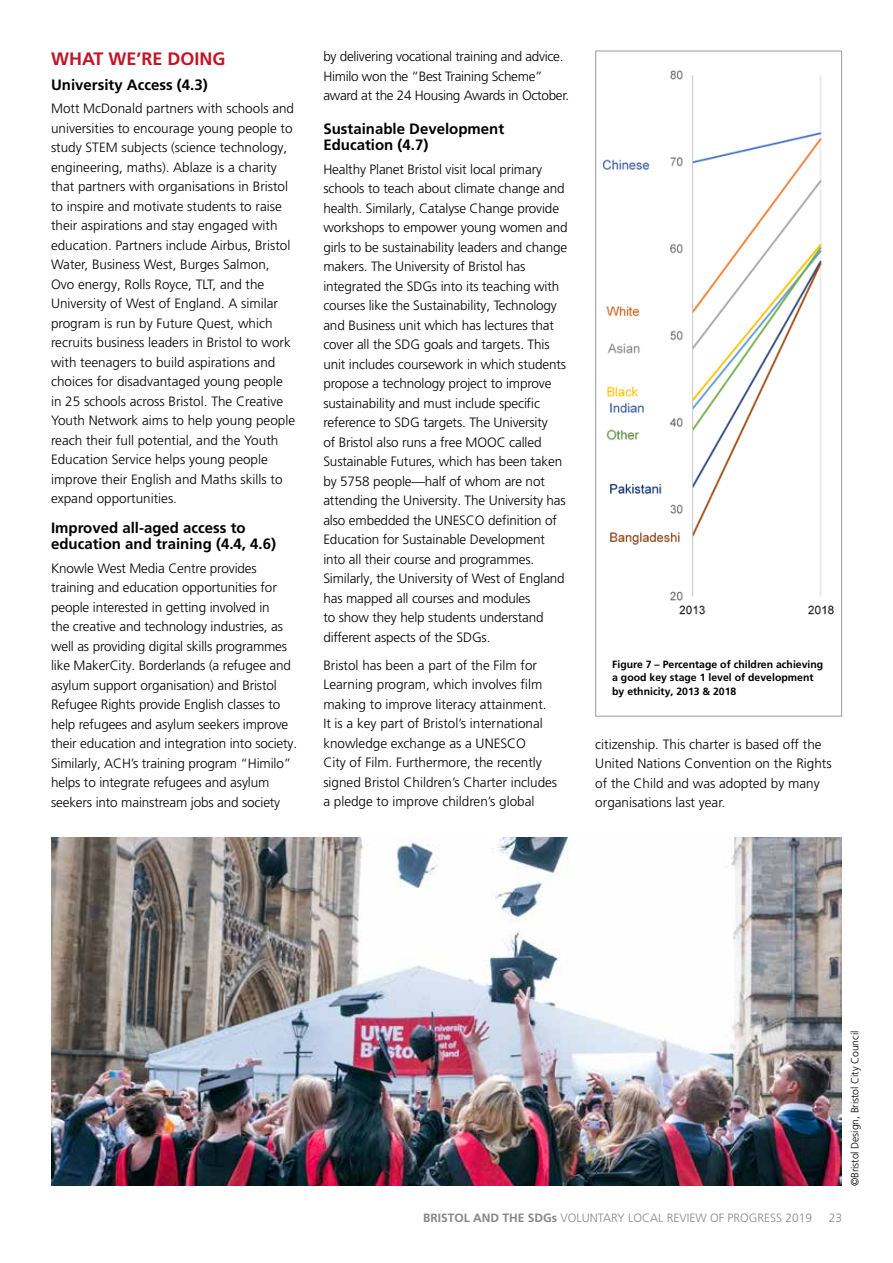
<style>
.page{position:relative;width:893px;height:1263px;background:#fff}
.page>*{position:absolute;margin:0;border:0;box-sizing:border-box;transform-origin:0 0}
.t1{font:700 18px "Frutiger LT Pro";color:#c11628}
.t2{font:700 15px/16.5px "Frutiger LT Pro";color:#000}
.t3{font:300 13.5px/19.5px "Frutiger LT Pro";letter-spacing:-.01em;color:#000}
.t4{font:300 12px "Frutiger LT Pro";color:#878787}
.t5{font:700 10.5px/13.5px "Frutiger LT Pro";color:#000}
.t6{font:300 10.5px "Frutiger LT Pro";letter-spacing:-.01em;color:#000}
.s1{font-weight:700}
</style>
<div class="page">
<img style="left:51px;top:838px;width:791px;height:348px">
<div style="left:595px;top:51px;width:247px;height:665px;border:1px solid #9d9d9c"></div>
<img style="left:602px;top:70px;width:232px;height:545px">
<h1 class="t1" style="left:51px;top:48px;width:176px">WHAT WE’RE DOING</h1>
<p class="t2" style="left:51px;top:76px;width:158px">University Access (4.3)</p>
<p class="t3" style="left:51px;top:99px;width:246px">Mott McDonald partners with schools and universities to encourage young people to study STEM subjects (science technology, engineering, maths). Ablaze is a charity that partners with organisations in Bristol to inspire and motivate students to raise their aspirations and stay engaged with education. Partners include Airbus, Bristol Water, Business West, Burges Salmon, Ovo energy, Rolls Royce, TLT, and the University of West of England. A similar program is run by Future Quest, which recruits business leaders in Bristol to work with teenagers to build aspirations and choices for disadvantaged young people in 25 schools across Bristol. The Creative Youth Network aims to help young people reach their full potential, and the Youth Education Service helps young people improve their English and Maths skills to expand opportunities.</p>
<p class="t2" style="left:51px;top:519px;width:227px">Improved all-aged access to education and training (4.4, 4.6)</p>
<p class="t3" style="left:51px;top:558px;width:248px">Knowle West Media Centre provides training and education opportunities for people interested in getting involved in<br>the creative and technology industries, as well as providing digital skills programmes like MakerCity. Borderlands (a refugee and asylum support organisation) and Bristol Refugee Rights provide English classes to help refugees and asylum seekers improve their education and integration into society.<br>Similarly, ACH’s training program “Himilo” helps to integrate refugees and asylum seekers into mainstream jobs and society</p>
<p class="t3" style="left:323px;top:47px;width:247px">by delivering vocational training and advice.<br>Himilo won the “Best Training Scheme” award at the 24 Housing Awards in October.</p>
<p class="t2" style="left:323px;top:120px;width:182px">Sustainable Development<br>Education (4.7)</p>
<p class="t3" style="left:323px;top:160px;width:246px">Healthy Planet Bristol visit local primary schools to teach about climate change and health. Similarly, Catalyse Change provide workshops to empower young women and girls to be sustainability leaders and change makers. The University of Bristol has integrated the SDGs into its teaching with courses like the Sustainability, Technology and Business unit which has lectures that cover all the SDG goals and targets. This unit includes coursework in which students propose a technology project to improve sustainability and must include specific reference to SDG targets. The University<br>of Bristol also runs a free MOOC called Sustainable Futures, which has been taken by 5758 people—half of whom are not attending the University. The University has also embedded the UNESCO definition of Education for Sustainable Development into all their course and programmes.<br>Similarly, the University of West of England has mapped all courses and modules<br>to show they help students understand different aspects of the SDGs.</p>
<p class="t3" style="left:323px;top:655px;width:235px">Bristol has been a part of the Film for Learning program, which involves film making to improve literacy attainment.<br>It is a key part of Bristol’s international knowledge exchange as a UNESCO<br>City of Film. Furthermore, the recently signed Bristol Children’s Charter includes a pledge to improve children’s global</p>
<p class="t5" style="left:612px;top:657px;width:213px">Figure 7 – Percentage of children achieving a good key stage 1 level of development by ethnicity, 2013 &amp; 2018</p>
<p class="t3" style="left:595px;top:735px;width:238px">citizenship. This charter is based off the United Nations Convention on the Rights of the Child and was adopted by many organisations last year.</p>
<p class="t6" style="left:849px;top:1186px;width:157px;rotate:-90deg">©Bristol Design, Bristol City Council</p>
<p class="t4" style="left:423px;top:1211px;width:391px"><span class="s1">BRISTOL AND THE SDGs</span> VOLUNTARY LOCAL REVIEW OF PROGRESS 2019</p>
<p class="t4" style="left:829px;top:1211px;width:15px">23</p>
</div>
